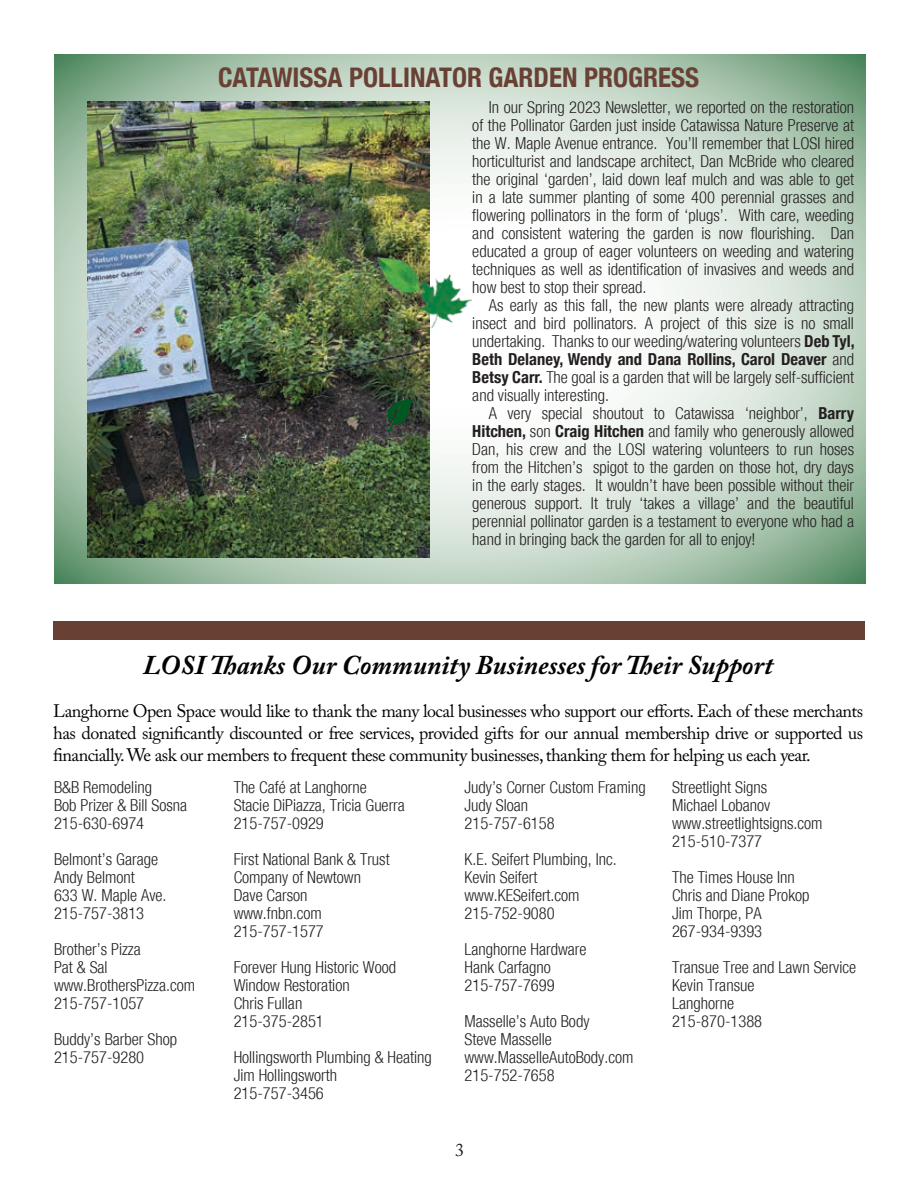
<style>
.page{position:relative;width:918px;height:1188px;background:#fff}
.page>*{position:absolute;margin:0;border:0;box-sizing:border-box;transform-origin:0 0}
.t1{font:italic 700 27px "Adobe Caslon Pro";color:#020304}
.t2{font:700 condensed 27px "Helvetica Neue";color:#694034}
.t3{font:18px/21.6px "Adobe Caslon Pro";letter-spacing:-.03em;color:#020304;text-align:justify}
.t4{font:18px "Adobe Caslon Pro";color:#231f20}
.t5{font:300 condensed 16.5px/18px "Helvetica Neue";color:#231f20}
.s1{font-weight:700}
</style>
<div class="page">
<svg style="left:54px;top:54px;width:811px;height:529px"></svg>
<img style="left:87px;top:102px;width:343px;height:456px">
<svg style="left:383px;top:397px;width:32px;height:39px"></svg>
<img style="left:409px;top:267px;width:68px;height:70px">
<img style="left:377px;top:256px;width:47px;height:36px">
<div style="left:53px;top:621px;width:812px;height:19px;background:#694034"></div>
<h1 class="t2" style="left:218px;top:55px;width:483px">CATAWISSA POLLINATOR GARDEN PROGRESS</h1>
<p class="t5" style="left:472px;top:98px;width:383px;text-align:justify;text-indent:16px">In our Spring 2023 Newsletter, we reported on the restoration of the Pollinator Garden just inside Catawissa Nature Preserve at the W. Maple Avenue entrance. You’ll remember that LOSI hired horticulturist and landscape architect, Dan McBride who cleared the original ‘garden’, laid down leaf mulch and was able to get in a late summer planting of some 400 perennial grasses and flowering pollinators in the form of ‘plugs’. With care, weeding and consistent watering the garden is now flourishing. Dan educated a group of eager volunteers on weeding and watering techniques as well as identification of invasives and weeds and how best to stop their spread.</p>
<p class="t5" style="left:472px;top:296px;width:384px;text-align:justify;text-indent:16px">As early as this fall, the new plants were already attracting insect and bird pollinators. A project of this size is no small undertaking. Thanks to our weeding/watering volunteers <span class="s1">Deb Tyl, Beth Delaney, Wendy and Dana Rollins, Carol Deaver</span> and <span class="s1">Betsy Carr.</span> The goal is a garden that will be largely self-sufficient and visually interesting.</p>
<p class="t5" style="left:472px;top:404px;width:383px;text-align:justify;text-indent:16px">A very special shoutout to Catawissa ‘neighbor’, <span class="s1">Barry Hitchen,</span> son <span class="s1">Craig Hitchen</span> and family who generously allowed Dan, his crew and the LOSI watering volunteers to run hoses from the Hitchen’s spigot to the garden on those hot, dry days in the early stages. It wouldn’t have been possible without their generous support. It truly ‘takes a village’ and the beautiful perennial pollinator garden is a testament to everyone who had a hand in bringing back the garden for all to enjoy!</p>
<h1 class="t1" style="left:143px;top:649px;width:632px">LOSI Thanks Our Community Businesses for Their Support</h1>
<p class="t3" style="left:53px;top:700px;width:812px">Langhorne Open Space would like to thank the many local businesses who support our efforts. Each of these merchants has donated significantly discounted or free services, provided gifts for our annual membership drive or supported us financially. We ask our members to frequent these community businesses, thanking them for helping us each year.</p>
<p class="t5" style="left:54px;top:778px;width:135px">B&amp;B Remodeling<br>Bob Prizer &amp; Bill Sosna<br>215-630-6974</p>
<p class="t5" style="left:54px;top:850px;width:114px">Belmont’s Garage<br>Andy Belmont<br>633 W. Maple Ave.<br>215-757-3813</p>
<p class="t5" style="left:54px;top:940px;width:143px">Brother’s Pizza<br>Pat &amp; Sal www.BrothersPizza.com<br>215-757-1057</p>
<p class="t5" style="left:54px;top:1030px;width:125px">Buddy’s Barber Shop<br>215-757-9280</p>
<p class="t5" style="left:234px;top:778px;width:173px">The Café at Langhorne<br>Stacie DiPiazza, Tricia Guerra<br>215-757-0929</p>
<p class="t5" style="left:234px;top:850px;width:158px">First National Bank &amp; Trust<br>Company of Newtown<br>Dave Carson www.fnbn.com<br>215-757-1577</p>
<p class="t5" style="left:234px;top:958px;width:164px">Forever Hung Historic Wood<br>Window Restoration<br>Chris Fullan<br>215-375-2851</p>
<p class="t5" style="left:234px;top:1048px;width:200px">Hollingsworth Plumbing &amp; Heating<br>Jim Hollingsworth<br>215-757-3456</p>
<p class="t5" style="left:465px;top:778px;width:183px">Judy’s Corner Custom Framing<br>Judy Sloan<br>215-757-6158</p>
<p class="t5" style="left:465px;top:850px;width:154px">K.E. Seifert Plumbing, Inc.<br>Kevin Seifert www.KESeifert.com<br>215-752-9080</p>
<p class="t5" style="left:465px;top:940px;width:123px">Langhorne Hardware<br>Hank Carfagno<br>215-757-7699</p>
<p class="t5" style="left:465px;top:1012px;width:170px">Masselle’s Auto Body<br>Steve Masselle www.MasselleAutoBody.com<br>215-752-7658</p>
<p class="t4" style="left:455px;top:1139px;width:10px">3</p>
<p class="t5" style="left:672px;top:778px;width:152px">Streetlight Signs<br>Michael Lobanov www.streetlightsigns.com<br>215-510-7377</p>
<p class="t5" style="left:672px;top:868px;width:139px">The Times House Inn<br>Chris and Diane Prokop<br>Jim Thorpe, PA<br>267-934-9393</p>
<p class="t5" style="left:672px;top:958px;width:186px">Transue Tree and Lawn Service<br>Kevin Transue<br>Langhorne<br>215-870-1388</p>
</div>
